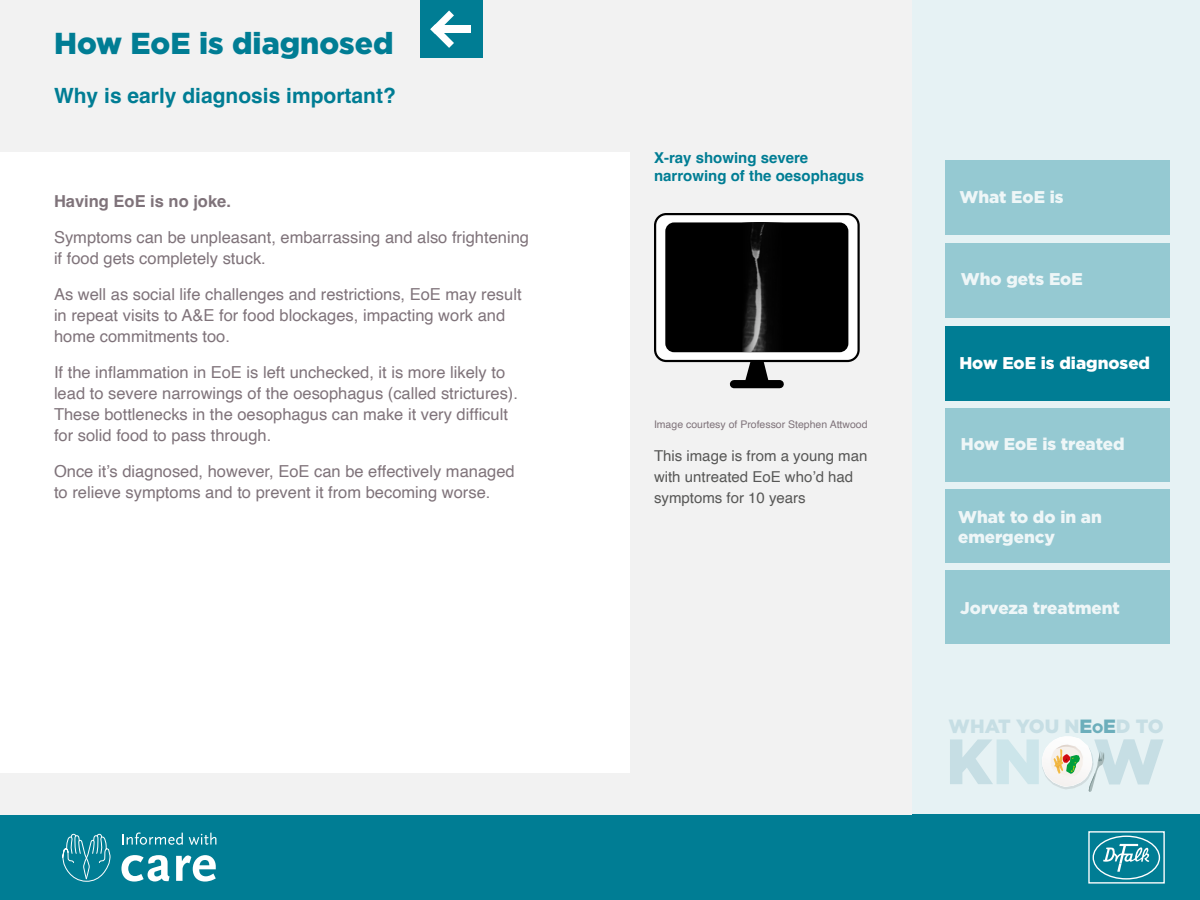
<style>
.page{position:relative;width:1200px;height:900px;background:#fff}
.page>*{position:absolute;margin:0;border:0;box-sizing:border-box;transform-origin:0 0}
.t1{font:900 63.9px "Gotham";color:#c6dee4}
.t2{font:900 30.3px "Gotham";color:#007d94}
.t3{font:700 21px "Helvetica";color:#007d94}
.t4{font:900 19.2px "Gotham";color:#c6dee4}
.t5{font:900 16.95px/19.6px "Gotham";color:#fff}
.t6{font:16.5px/21px "Helvetica";color:#7f737a}
.t7{font:700 16.5px "Helvetica";color:#7f737a}
.t8{font:15px/21px "Helvetica";color:#575756}
.t9{font:700 15px/18px "Helvetica";color:#007d94}
.t10{font:10.5px "Helvetica";color:#7f737a}
.s1{color:#6caebb}
.s2{font-size:13.65px;color:#6caebb}
.s3{color:#cce5ea}
</style>
<div class="page">
<div style="left:912px;top:0;width:288px;height:900px;background:#e6f2f4"></div>
<div style="left:0;top:814px;width:1200px;height:86px;background:#007d94"></div>
<svg style="left:122px;top:832px;width:61px;height:13px"></svg>
<svg style="left:189px;top:833px;width:27px;height:12px"></svg>
<svg style="left:121px;top:855px;width:49px;height:27px"></svg>
<svg style="left:176px;top:855px;width:40px;height:27px"></svg>
<svg style="left:63px;top:834px;width:48px;height:48px"></svg>
<svg style="left:1088px;top:831px;width:77px;height:53px"></svg>
<svg style="left:1042px;top:736px;width:62px;height:56px"></svg>
<div style="left:0;top:0;width:912px;height:814px;background:#f2f2f2"></div>
<div style="left:0;top:152px;width:630px;height:620px;background:#fff"></div>
<svg style="left:745px;top:362px;width:23px;height:18px"></svg>
<div style="left:734px;top:380px;width:46px;height:8px;background:#000"></div>
<div style="left:655px;top:214px;width:204px;height:147px;background:#fff;border-radius:11px"></div>
<div style="left:654px;top:213px;width:206px;height:149px;border:2px solid #000;border-radius:11px"></div>
<div style="left:665px;top:222px;width:183px;height:130px;background:#000;border-radius:9px"></div>
<img style="left:742px;top:223px;width:28px;height:129px">
<div style="left:945px;top:243px;width:225px;height:75px;background:#95c9d2"></div>
<div style="left:945px;top:160px;width:225px;height:75px;background:#95c9d2"></div>
<div style="left:945px;top:489px;width:225px;height:74px;background:#95c9d2"></div>
<div style="left:945px;top:408px;width:225px;height:74px;background:#95c9d2"></div>
<div style="left:945px;top:571px;width:225px;height:73px;background:#95c9d2"></div>
<div style="left:420px;top:0;width:63px;height:58px;background:#007d94"></div>
<div style="left:435px;top:25px;width:36px;height:8px;background:#fff"></div>
<svg style="left:430px;top:10px;width:24px;height:38px"></svg>
<div style="left:945px;top:326px;width:225px;height:75px;background:#007d94"></div>
<h2 class="t2" style="left:54px;top:26px;width:341px">How EoE is diagnosed</h2>
<p class="t3" style="left:54px;top:83px;width:343px">Why is early diagnosis important?</p>
<p class="t7" style="left:54px;top:192px;width:178px">Having EoE is no joke.</p>
<p class="t6" style="left:54px;top:228px;width:477px">Symptoms can be unpleasant, embarrassing and also frightening if food gets completely stuck.</p>
<p class="t6" style="left:54px;top:285px;width:469px">As well as social life challenges and restrictions, EoE may result in repeat visits to A&amp;E for food blockages, impacting work and home commitments too.</p>
<p class="t6" style="left:54px;top:363px;width:466px">If the inflammation in EoE is left unchecked, it is more likely to lead to severe narrowings of the oesophagus (called strictures).<br>These bottlenecks in the oesophagus can make it very difficult for solid food to pass through.</p>
<p class="t6" style="left:54px;top:462px;width:462px">Once it’s diagnosed, however, EoE can be effectively managed to relieve symptoms and to prevent it from becoming worse.</p>
<p class="t9" style="left:654px;top:151px;width:212px">X-ray showing severe narrowing of the oesophagus</p>
<p class="t10" style="left:654px;top:416px;width:215px">Image courtesy of Professor Stephen Attwood</p>
<p class="t8" style="left:654px;top:446px;width:215px">This image is from a young man with untreated EoE who’d had symptoms for 10 years</p>
<p class="t5" style="left:959px;top:187px;width:106px">What EoE is</p>
<p class="t5" style="left:961px;top:269px;width:123px">Who gets EoE</p>
<p class="t5" style="left:959px;top:353px;width:192px">How EoE is diagnosed</p>
<p class="t5" style="left:961px;top:434px;width:165px">How EoE is treated</p>
<p class="t5" style="left:958px;top:507px;width:145px">What to do in an emergency</p>
<p class="t5" style="left:960px;top:597px;width:161px">Jorveza treatment</p>
<p class="t4" style="left:949px;top:715px;width:217px">WHAT YOU N<span class="s1">E E</span><span class="s2">O</span> D TO</p>
<h1 class="t1" style="left:946px;top:725px;width:220px">K<span class="s3">NO</span>W</h1>
</div>
